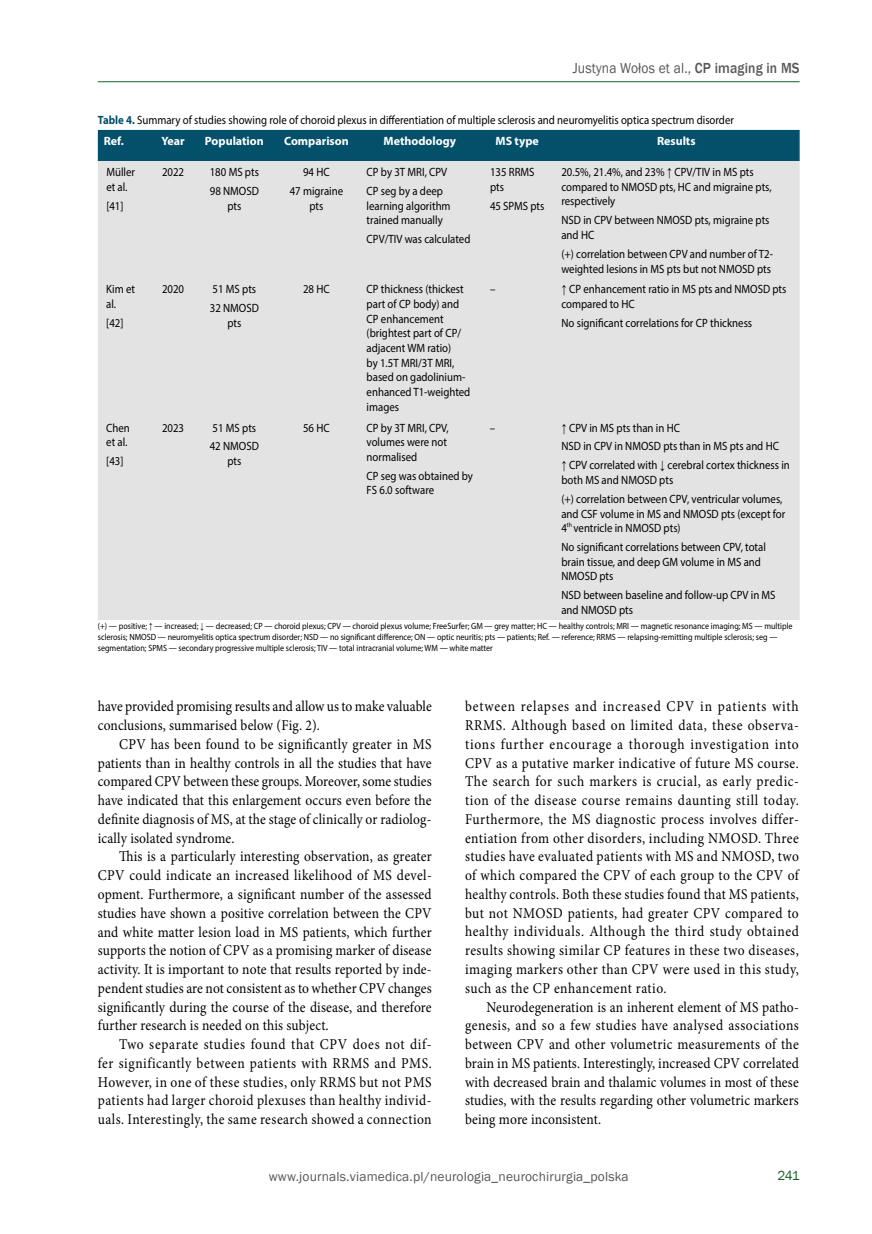
<style>
.page{position:relative;width:872px;height:1234px;background:#fff}
.page>*{position:absolute;margin:0;border:0;box-sizing:border-box;transform-origin:0 0}
.t1{font:15px/18.8px "Minion Pro";letter-spacing:.01em;color:#000;text-align:justify;scale:.9 1}
.t2{font:15px "Franklin Gothic";letter-spacing:.01em;color:#575756;scale:.9 1}
.t3{font:13.5px "Franklin Gothic";letter-spacing:.01em;color:#575756}
.t4{font:13.5px "Franklin Gothic";color:#176222}
.t5{font:12px/14.7px "Myriad Pro";color:#000;scale:.9 1}
.t6{font:700 12px "Myriad Pro";color:#fff}
.t7{font:9px/10.9px "Myriad Pro";color:#000;scale:.9 1}
.s1{font-weight:500}
.s2{font-weight:700;color:#03506b}
.s3{font-weight:700;color:#fff}
.s4{font-family:"Times New Roman"}
</style>
<div class="page">
<hr style="left:98px;top:81px;width:701px;height:1px;background:#176222">
<div style="left:98px;top:130px;width:701px;height:31px;background:#03506b"></div>
<div style="left:98px;top:161px;width:701px;height:459px;background:#e3e3e3"></div>
<p class="t2" style="left:572px;top:58px;width:254px">Justyna Wołos et al., <span class="s1">CP imaging in MS</span></p>
<p class="t5" style="left:104px;top:109px;width:701px;line-height:21px;text-indent:-6px"><span class="s2">Table 4.</span> Summary of studies showing role of choroid plexus in differentiation of multiple sclerosis and neuromyelitis optica spectrum disorder<br><span class="s3">Ref.</span></p>
<p class="t6" style="left:161px;top:133px;width:25px">Year</p>
<p class="t6" style="left:205px;top:133px;width:60px">Population</p>
<p class="t6" style="left:284px;top:133px;width:66px">Comparison</p>
<p class="t6" style="left:383px;top:133px;width:74px">Methodology</p>
<p class="t6" style="left:495px;top:133px;width:45px">MS type</p>
<p class="t6" style="left:657px;top:133px;width:40px">Results</p>
<p class="t5" style="left:106px;top:164px;width:33px">Müller et al.</p>
<p class="t5" style="left:106px;top:198px;width:21px">[41]</p>
<p class="t5" style="left:162px;top:164px;width:26px">2022</p>
<p class="t5" style="left:210px;top:162px;width:56px;line-height:18.9px">180 MS pts<br>98 NMOSD</p>
<p class="t5" style="left:227px;top:198px;width:17px">pts</p>
<p class="t5" style="left:106px;top:282px;width:33px">Kim et al.</p>
<p class="t5" style="left:106px;top:315px;width:21px">[42]</p>
<p class="t5" style="left:162px;top:282px;width:26px">2020</p>
<p class="t5" style="left:210px;top:280px;width:56px;line-height:18.9px">51 MS pts<br>32 NMOSD</p>
<p class="t5" style="left:227px;top:315px;width:17px">pts</p>
<p class="t5" style="left:290px;top:162px;width:61px;line-height:18.9px;text-align:center">94 HC<br>47 migraine</p>
<p class="t5" style="left:309px;top:198px;width:17px">pts</p>
<p class="t5" style="left:367px;top:162px;width:91px;line-height:18.9px">CP by 3T MRI, CPV<br>CP seg by a deep</p>
<p class="t5" style="left:367px;top:198px;width:95px">learning algorithm trained manually</p>
<p class="t5" style="left:367px;top:231px;width:117px">CPV/TIV was calculated</p>
<p class="t5" style="left:490px;top:164px;width:51px">135 RRMS pts</p>
<p class="t5" style="left:490px;top:198px;width:62px">45 SPMS pts</p>
<p class="t5" style="left:561px;top:164px;width:235px">20.5%, 21.4%, and 23% <span class="s4">↑</span> CPV/TIV in MS pts compared to NMOSD pts, HC and migraine pts, respectively</p>
<p class="t5" style="left:561px;top:213px;width:233px">NSD in CPV between NMOSD pts, migraine pts and HC</p>
<p class="t5" style="left:561px;top:246px;width:237px">(+) correlation between CPV and number of T2- weighted lesions in MS pts but not NMOSD pts</p>
<p class="t5" style="left:303px;top:282px;width:31px">28 HC</p>
<p class="t5" style="left:367px;top:282px;width:117px">CP thickness (thickest part of CP body) and<br>CP enhancement (brightest part of CP/ adjacent WM ratio)<br>by 1.5T MRI/3T MRI, based on gadolinium&shy;enhanced T1-weighted images</p>
<p class="t5" style="left:490px;top:282px;width:8px">–</p>
<p class="t5" style="left:561px;top:282px;width:251px"><span class="s4">↑</span> CP enhancement ratio in MS pts and NMOSD pts compared to HC</p>
<p class="t5" style="left:561px;top:315px;width:213px">No significant correlations for CP thickness</p>
<p class="t5" style="left:490px;top:420px;width:8px">–</p>
<p class="t5" style="left:561px;top:418px;width:255px;line-height:18.9px"><span class="s4">↑</span> CPV in MS pts than in HC<br>NSD in CPV in NMOSD pts than in MS pts and HC<br><span class="s4">↑</span> CPV correlated with <span class="s4">↓</span> cerebral cortex thickness in</p>
<p class="t5" style="left:561px;top:470px;width:247px;line-height:18.9px">both MS and NMOSD pts<br>(+) correlation between CPV, ventricular volumes,</p>
<p class="t5" style="left:561px;top:506px;width:250px">and CSF volume in MS and NMOSD pts (except for<br>4<sup>th</sup> ventricle in NMOSD pts)</p>
<p class="t5" style="left:561px;top:539px;width:229px">No significant correlations between CPV, total brain tissue, and deep GM volume in MS and<br>NMOSD pts</p>
<p class="t5" style="left:561px;top:587px;width:239px">NSD between baseline and follow-up CPV in MS and NMOSD pts</p>
<p class="t7" style="left:98px;top:620px;width:773px">(+) — positive; <span class="s4">↑</span> — increased; <span class="s4">↓</span> — decreased; CP — choroid plexus; CPV — choroid plexus volume; FreeSurfer; GM — grey matter; HC — healthy controls; MRI — magnetic resonance imaging; MS — multiple sclerosis; NMOSD — neuromyelitis optica spectrum disorder; NSD — no significant difference; ON — optic neuritis; pts — patients; Ref. — reference; RRMS — relapsing-remitting multiple sclerosis; seg — segmentation; SPMS — secondary progressive multiple sclerosis; TIV — total intracranial volume; WM — white matter</p>
<p class="t5" style="left:303px;top:420px;width:31px">56 HC</p>
<p class="t5" style="left:366px;top:420px;width:93px">CP by 3T MRI, CPV, volumes were not normalised</p>
<p class="t5" style="left:366px;top:468px;width:120px">CP seg was obtained by<br>FS 6.0 software</p>
<p class="t5" style="left:106px;top:420px;width:28px">Chen et al.</p>
<p class="t5" style="left:106px;top:453px;width:21px">[43]</p>
<p class="t5" style="left:162px;top:420px;width:26px">2023</p>
<p class="t5" style="left:210px;top:418px;width:56px;line-height:18.9px">51 MS pts<br>42 NMOSD</p>
<p class="t5" style="left:227px;top:453px;width:17px">pts</p>
<p class="t1" style="left:98px;top:697px;width:372px">have provided promising results and allow us to make valuable conclusions, summarised below (Fig. 2).</p>
<p class="t1" style="left:98px;top:734px;width:372px;text-indent:21px">CPV has been found to be significantly greater in MS patients than in healthy controls in all the studies that have compared CPV between these groups. Moreover, some studies have indicated that this enlargement occurs even before the definite diagnosis of MS, at the stage of clinically or radiolog&shy;ically isolated syndrome.</p>
<p class="t1" style="left:98px;top:847px;width:372px;text-indent:21px">This is a particularly interesting observation, as greater CPV could indicate an increased likelihood of MS devel&shy;opment. Furthermore, a significant number of the assessed studies have shown a positive correlation between the CPV and white matter lesion load in MS patients, which further supports the notion of CPV as a promising marker of disease activity. It is important to note that results reported by inde&shy;pendent studies are not consistent as to whether CPV changes significantly during the course of the disease, and therefore further research is needed on this subject.</p>
<p class="t1" style="left:98px;top:1034px;width:372px;text-indent:21px">Two separate studies found that CPV does not dif&shy;fer significantly between patients with RRMS and PMS.<br>However, in one of these studies, only RRMS but not PMS patients had larger choroid plexuses than healthy individ&shy;uals. Interestingly, the same research showed a connection</p>
<p class="t1" style="left:465px;top:697px;width:372px">between relapses and increased CPV in patients with RRMS. Although based on limited data, these observa&shy;tions further encourage a thorough investigation into CPV as a putative marker indicative of future MS course.<br>The search for such markers is crucial, as early predic&shy;tion of the disease course remains daunting still today.<br>Furthermore, the MS diagnostic process involves differ&shy;entiation from other disorders, including NMOSD. Three studies have evaluated patients with MS and NMOSD, two of which compared the CPV of each group to the CPV of healthy controls. Both these studies found that MS patients, but not NMOSD patients, had greater CPV compared to healthy individuals. Although the third study obtained results showing similar CP features in these two diseases, imaging markers other than CPV were used in this study, such as the CP enhancement ratio.</p>
<p class="t1" style="left:465px;top:997px;width:372px;text-indent:21px">Neurodegeneration is an inherent element of MS patho&shy;genesis, and so a few studies have analysed associations between CPV and other volumetric measurements of the brain in MS patients. Interestingly, increased CPV correlated with decreased brain and thalamic volumes in most of these studies, with the results regarding other volumetric markers being more inconsistent.</p>
<p class="t3" style="left:269px;top:1168px;width:361px">www.journals.viamedica.pl/neurologia_neurochirurgia_polska</p>
<p class="t4" style="left:777px;top:1166px;width:24px">241</p>
</div>
